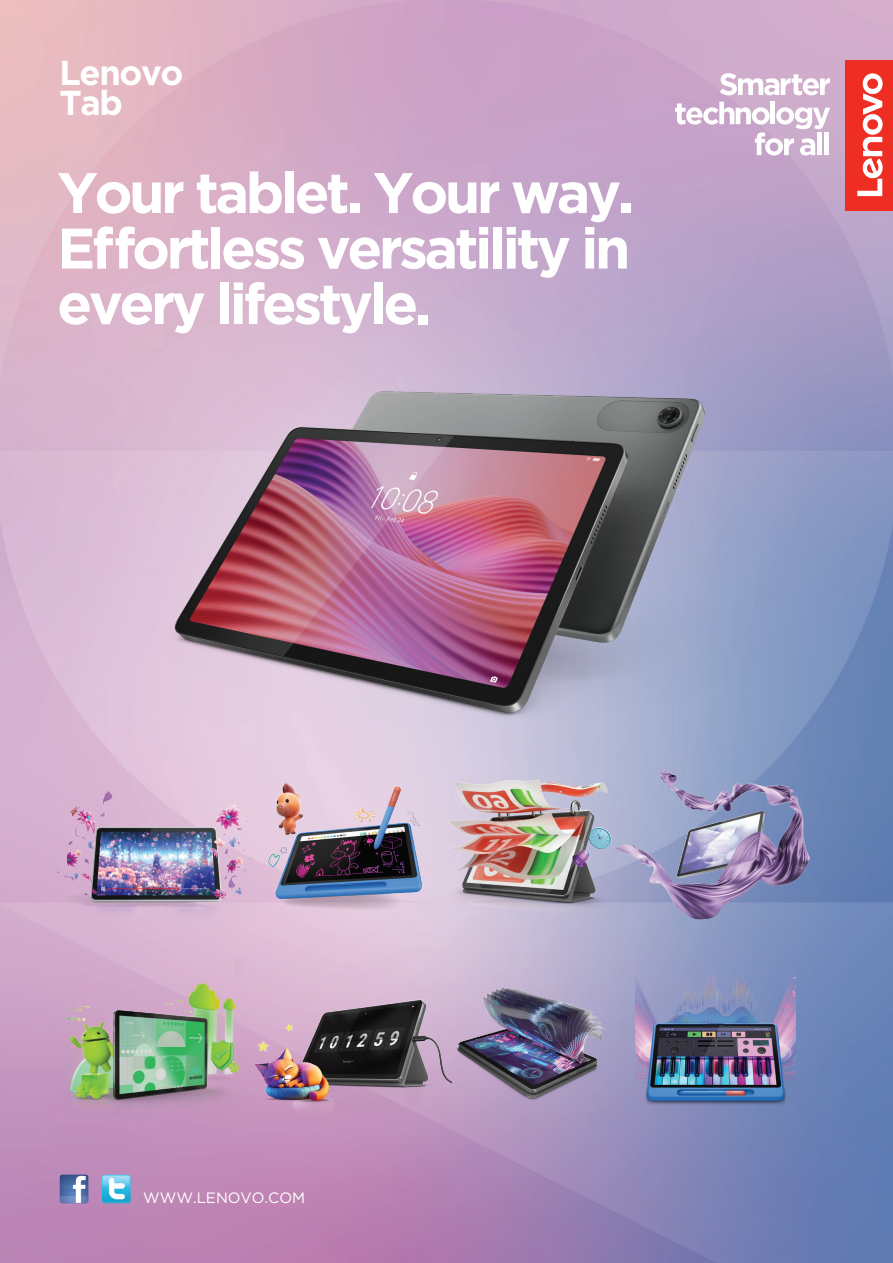
<style>
.page{position:relative;width:893px;height:1263px;background:#fff}
.page>*{position:absolute;margin:0;border:0;box-sizing:border-box;transform-origin:0 0}
.t1{font:700 57px/55.5px "Gotham";letter-spacing:-.06em;color:#fff;text-align:justify}
.t2{font:700 34.65px/30px "Gotham";letter-spacing:-.04em;color:#fff}
.t3{font:15px "Gotham";color:#fff}
</style>
<div class="page">
<img style="left:0;top:0;width:893px;height:1263px">
<img style="left:262px;top:779px;width:166px;height:139px">
<img style="left:635px;top:950px;width:161px;height:181px">
<img style="left:428px;top:766px;width:187px;height:153px">
<img style="left:615px;top:766px;width:209px;height:156px">
<img style="left:60px;top:981px;width:194px;height:144px">
<img style="left:235px;top:959px;width:216px;height:162px">
<img style="left:102px;top:1175px;width:29px;height:28px">
<img style="left:60px;top:1174px;width:28px;height:29px">
<img style="left:436px;top:972px;width:189px;height:146px">
<img style="left:50px;top:770px;width:212px;height:158px">
<img style="left:124px;top:314px;width:633px;height:452px">
<svg style="left:720px;top:73px;width:110px;height:22px"></svg>
<svg style="left:675px;top:102px;width:155px;height:53px"></svg>
<div style="left:817px;top:133px;width:5px;height:22px;background:#fff"></div>
<hr style="left:824px;top:133px;width:4px;height:22px;background:#fff">
<div style="left:846px;top:60px;width:47px;height:150px;background:#ee2e22"></div>
<svg style="left:857px;top:73px;width:26px;height:123px"></svg>
<p class="t2" style="left:60px;top:58px;width:125px">Lenovo<br>Tab</p>
<p class="t1" style="left:57px;top:165px;width:578px">Your tablet. Your way.<br>Effortless versatility in every lifestyle.</p>
<p class="t3" style="left:143px;top:1188px;width:163px">WWW.LENOVO.COM</p>
</div>
